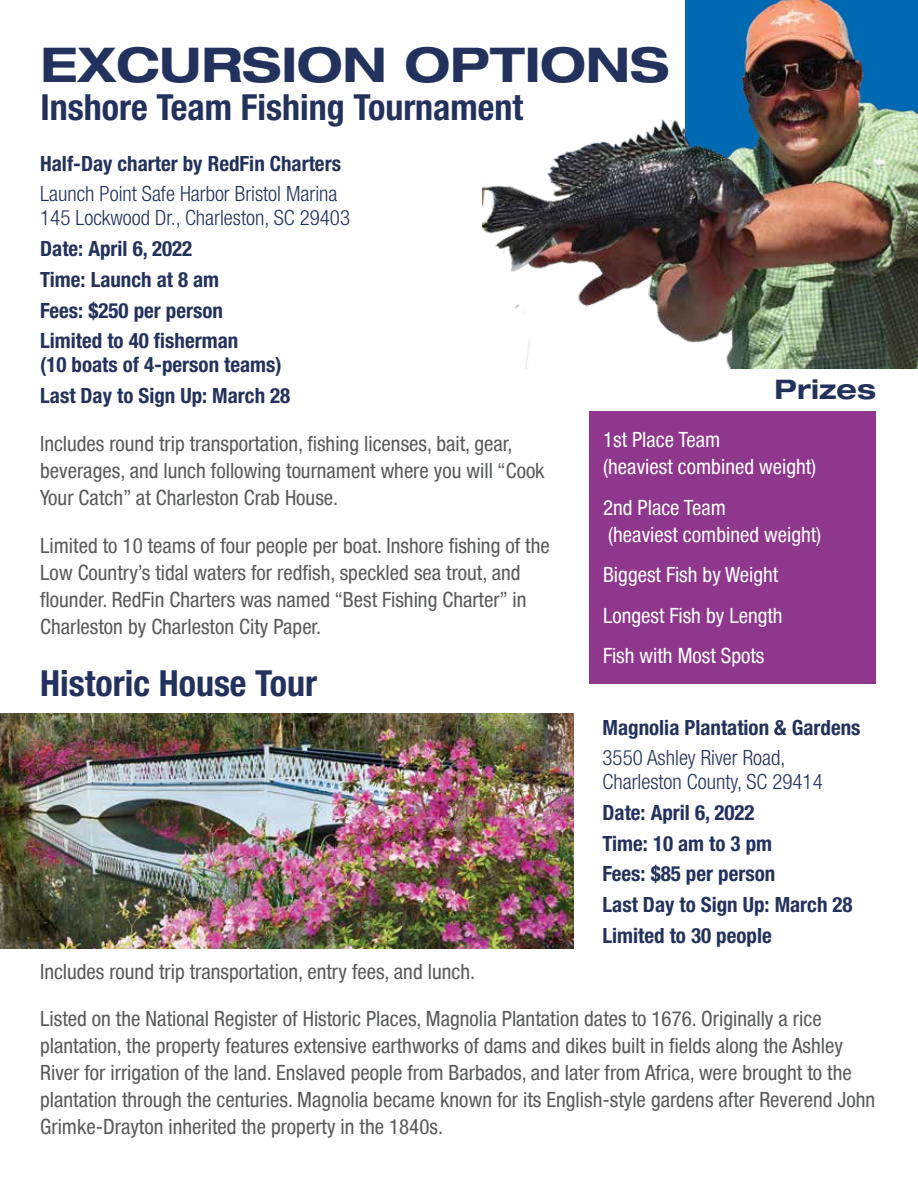
<style>
.page{position:relative;width:918px;height:1188px;background:#fff}
.page>*{position:absolute;margin:0;border:0;box-sizing:border-box;transform-origin:0 0}
.t1{font:700 expanded 48px "Helvetica Neue LT Std";color:#23315d}
.t2{font:700 condensed 36px "Helvetica Neue LT Std";color:#23315d}
.t3{font:700 expanded 27px "Helvetica Neue LT Std";color:#23315d}
.t4{font:condensed 21px/27px "Helvetica Neue Condensed";color:#58595b}
.t5{font:700 condensed 21px/30.8px "Helvetica Neue LT Std";color:#23315d}
.t6{font:condensed 21px/27px "Helvetica Neue Condensed";color:#fff}
.t7{font:300 condensed 21px/24px "Helvetica Neue LT Std";color:#23315d}
</style>
<div class="page">
<img style="left:0;top:714px;width:574px;height:235px">
<img style="left:483px;top:0;width:435px;height:368px">
<div style="left:590px;top:411px;width:286px;height:273px;background:#8f368d"></div>
<h1 class="t1" style="left:40px;top:34px;width:630px">EXCURSION OPTIONS</h1>
<h2 class="t2" style="left:40px;top:86px;width:484px">Inshore Team Fishing Tournament</h2>
<p class="t5" style="left:40px;top:147px;width:302px">Half-Day charter by RedFin Charters</p>
<p class="t7" style="left:40px;top:182px;width:311px">Launch Point Safe Harbor Bristol Marina<br>145 Lockwood Dr., Charleston, SC 29403</p>
<p class="t5" style="left:40px;top:233px;width:200px">Date: April 6, 2022<br>Time: Launch at 8 am<br>Fees: $250 per person<br>Limited to 40 fisherman</p>
<p class="t5" style="left:40px;top:349px;width:252px">(10 boats of 4-person teams)<br>Last Day to Sign Up: March 28</p>
<p class="t4" style="left:40px;top:430px;width:506px">Includes round trip transportation, fishing licenses, bait, gear, beverages, and lunch following tournament where you will “Cook<br>Your Catch” at Charleston Crab House.</p>
<p class="t4" style="left:40px;top:532px;width:511px">Limited to 10 teams of four people per boat. Inshore fishing of the Low Country’s tidal waters for redfish, speckled sea trout, and flounder. RedFin Charters was named “Best Fishing Charter” in Charleston by Charleston City Paper.</p>
<h2 class="t2" style="left:40px;top:662px;width:278px">Historic House Tour</h2>
<p class="t3" style="left:775px;top:373px;width:103px">Prizes</p>
<p class="t6" style="left:603px;top:426px;width:215px">1st Place Team<br>(heaviest combined weight)</p>
<p class="t6" style="left:603px;top:494px;width:220px">2nd Place Team<br>(heaviest combined weight)</p>
<p class="t6" style="left:603px;top:554px;width:181px;line-height:40.5px">Biggest Fish by Weight<br>Longest Fish by Length<br>Fish with Most Spots</p>
<p class="t5" style="left:603px;top:711px;width:259px">Magnolia Plantation &amp; Gardens</p>
<p class="t7" style="left:603px;top:746px;width:222px">3550 Ashley River Road,<br>Charleston County, SC 29414</p>
<p class="t5" style="left:603px;top:797px;width:252px">Date: April 6, 2022<br>Time: 10 am to 3 pm<br>Fees: $85 per person<br>Last Day to Sign Up: March 28<br>Limited to 30 people</p>
<p class="t4" style="left:40px;top:958px;width:437px">Includes round trip transportation, entry fees, and lunch.</p>
<p class="t4" style="left:40px;top:1005px;width:837px">Listed on the National Register of Historic Places, Magnolia Plantation dates to 1676. Originally a rice plantation, the property features extensive earthworks of dams and dikes built in fields along the Ashley River for irrigation of the land. Enslaved people from Barbados, and later from Africa, were brought to the plantation through the centuries. Magnolia became known for its English-style gardens after Reverend John Grimke-Drayton inherited the property in the 1840s.</p>
</div>
